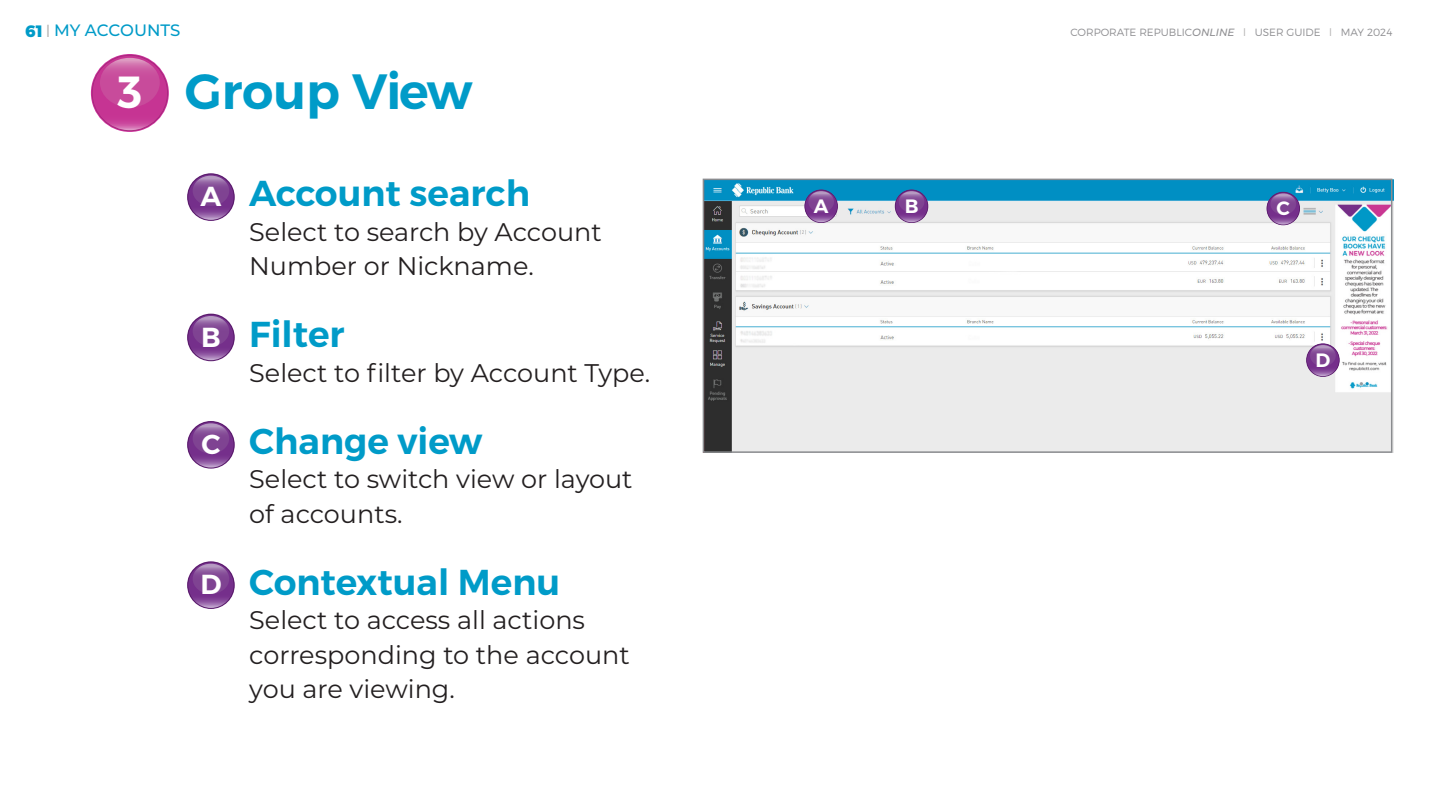
<style>
.page{position:relative;width:1446px;height:808px;background:#fff}
.page>*{position:absolute;margin:0;border:0;box-sizing:border-box;transform-origin:0 0}
.t1{font:600 49.5px "Montserrat";color:#009bc8}
.t2{font:600 45px "Montserrat";color:#fff}
.t3{font:600 36px "Montserrat";color:#009bc8}
.t4{font:600 27.45px "Montserrat";color:#fff}
.t5{font:25.5px/34.5px "Montserrat";color:#231f20}
.t6{font:600 19.35px "Montserrat";color:#fff}
.t7{font:500 16.5px "Montserrat";letter-spacing:-.005em;color:#009bc8}
.t8{font:300 10.5px "Montserrat";color:#8f8f92}
.s1{font-weight:800}
.s2{font-weight:300;color:#b3b2b1}
.s3{font-weight:500;font-style:italic}
.s4{color:#b3b2b1}
</style>
<div class="page">
<img style="left:706px;top:180px;width:688px;height:273px">
<div style="left:703px;top:179px;width:689px;height:274px;border:2px solid #8a8c8f"></div>
<svg style="left:91px;top:54px;width:78px;height:78px"></svg>
<svg style="left:92px;top:55px;width:76px;height:76px"></svg>
<svg style="left:93px;top:56px;width:74px;height:74px;background:#c73b96"></svg>
<svg style="left:100px;top:58px;width:60px;height:49px;background:#cb54a0"></svg>
<svg style="left:187px;top:173px;width:48px;height:48px"></svg>
<svg style="left:188px;top:174px;width:46px;height:46px"></svg>
<svg style="left:193px;top:176px;width:36px;height:30px"></svg>
<svg style="left:187px;top:314px;width:48px;height:47px"></svg>
<svg style="left:188px;top:314px;width:46px;height:47px"></svg>
<svg style="left:188px;top:315px;width:46px;height:45px"></svg>
<svg style="left:193px;top:316px;width:36px;height:30px"></svg>
<svg style="left:187px;top:421px;width:48px;height:48px"></svg>
<svg style="left:188px;top:422px;width:46px;height:46px"></svg>
<svg style="left:193px;top:423px;width:36px;height:31px"></svg>
<svg style="left:187px;top:561px;width:48px;height:48px"></svg>
<svg style="left:188px;top:562px;width:46px;height:46px"></svg>
<svg style="left:193px;top:564px;width:36px;height:30px"></svg>
<svg style="left:804px;top:189px;width:34px;height:34px"></svg>
<svg style="left:805px;top:190px;width:32px;height:33px"></svg>
<svg style="left:805px;top:190px;width:32px;height:32px"></svg>
<svg style="left:808px;top:191px;width:26px;height:21px"></svg>
<svg style="left:895px;top:189px;width:33px;height:34px"></svg>
<svg style="left:895px;top:190px;width:33px;height:33px"></svg>
<svg style="left:895px;top:190px;width:32px;height:32px"></svg>
<svg style="left:899px;top:191px;width:25px;height:21px"></svg>
<svg style="left:1266px;top:192px;width:34px;height:33px"></svg>
<svg style="left:1267px;top:192px;width:32px;height:33px"></svg>
<svg style="left:1270px;top:193px;width:26px;height:22px"></svg>
<svg style="left:1306px;top:343px;width:33px;height:34px"></svg>
<svg style="left:1306px;top:344px;width:33px;height:32px"></svg>
<svg style="left:1307px;top:344px;width:32px;height:32px"></svg>
<svg style="left:1310px;top:345px;width:25px;height:21px"></svg>
<p class="t7" style="left:25px;top:19px;width:157px"><span class="s1">61</span> <span class="s2">l</span> MY ACCOUNTS</p>
<p class="t8" style="left:1070px;top:26px;width:323px">CORPORATE REPUBLIC<span class="s3">ONLINE</span> <span class="s4">l</span> USER GUIDE <span class="s4">l</span> MAY 2024</p>
<p class="t2" style="left:117px;top:64px;width:26px">3</p>
<p class="t1" style="left:185px;top:61px;width:289px">Group View</p>
<p class="t4" style="left:200px;top:180px;width:22px">A</p>
<p class="t4" style="left:201px;top:320px;width:21px">B</p>
<p class="t4" style="left:201px;top:427px;width:21px">C</p>
<p class="t4" style="left:200px;top:568px;width:23px">D</p>
<p class="t3" style="left:249px;top:171px;width:282px">Account search</p>
<p class="t5" style="left:249px;top:213px;width:354px">Select to search by Account<br>Number or Nickname.</p>
<p class="t3" style="left:249px;top:312px;width:97px">Filter</p>
<p class="t5" style="left:249px;top:354px;width:403px">Select to filter by Account Type.</p>
<p class="t3" style="left:249px;top:418px;width:235px">Change view</p>
<p class="t5" style="left:249px;top:461px;width:385px">Select to switch view or layout of accounts.</p>
<p class="t3" style="left:249px;top:559px;width:313px">Contextual Menu</p>
<p class="t5" style="left:249px;top:602px;width:382px">Select to access all actions corresponding to the account you are viewing.</p>
<p class="t6" style="left:814px;top:194px;width:16px">A</p>
<p class="t6" style="left:904px;top:194px;width:15px">B</p>
<p class="t6" style="left:1276px;top:196px;width:15px">C</p>
<p class="t6" style="left:1315px;top:348px;width:16px">D</p>
</div>
